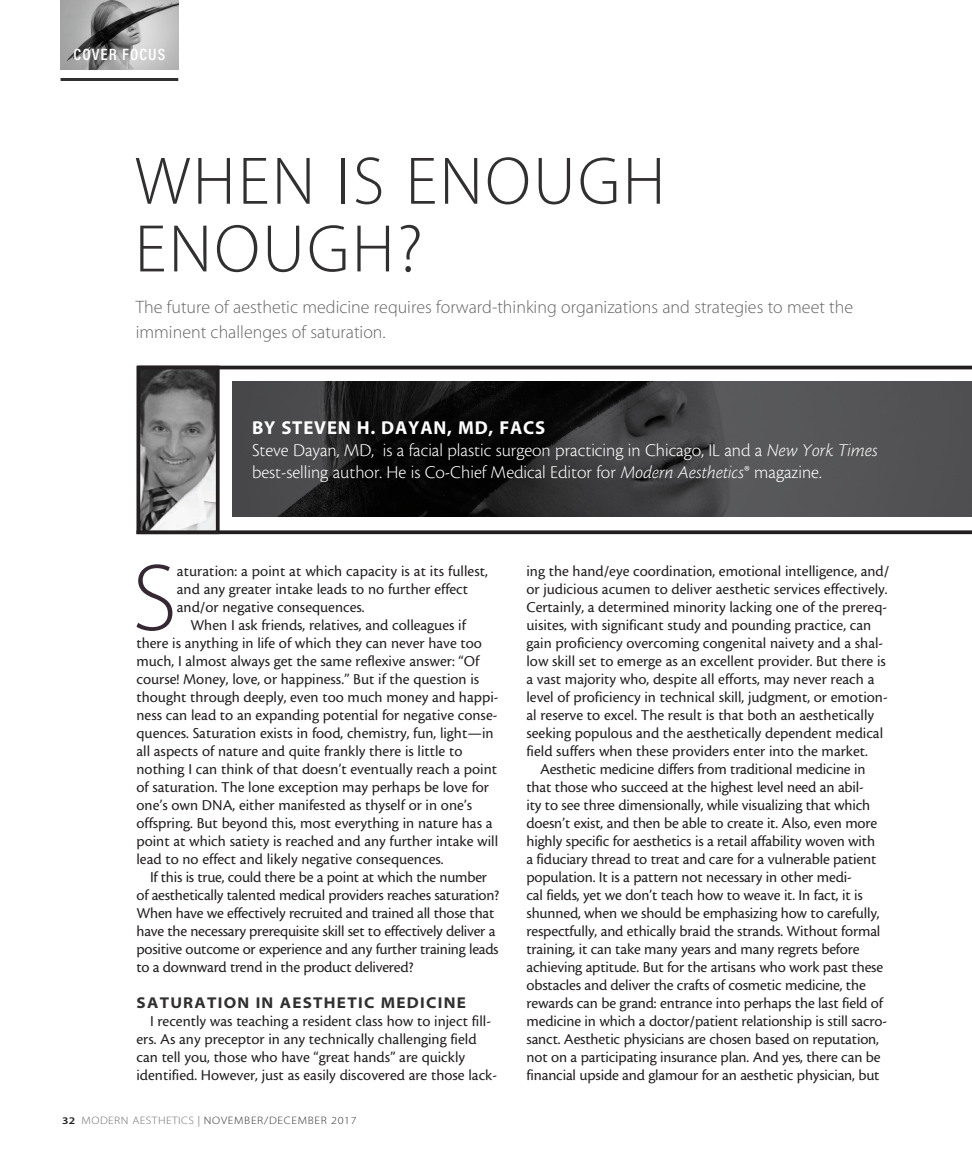
<style>
.page{position:relative;width:972px;height:1161px;background:#fff}
.page>*{position:absolute;margin:0;border:0;box-sizing:border-box;transform-origin:0 0}
.body_first{font:95.85px "Myriad MM 215 600";color:#352832}
.deck{font:67.8px/67.7px "Myriad MM 215 600";letter-spacing:.035em;color:#312f30}
.byline{font:18.75px/21.8px "Cronos MM 250 12";color:#fff}
.byline-2{font:18.75px "Myriad MM 700 600";letter-spacing:.045em;color:#fff}
.deck-2{font:18px/24.8px "Myriad MM 215 600";color:#636366}
.t1{font:600 16.5px "Acumin Pro Cond";letter-spacing:.065em;color:#fff}
.body{font:15.75px/18px "Cronos MM 408 10";color:#231f20}
.body_first-2{font:15.75px/18px "Cronos MM 408 10";color:#231f20}
.subhead{font:15.75px "Myriad MM 700 700";letter-spacing:.08em;color:#312f30}
.t2{font:10.8px "Myriad MM 215 600";letter-spacing:.06em;color:#312f30;scale:1.11 1}
.s1{font-family:"Cronos MM It 250 12"}
.s2{font-family:"Myriad MM 565 600";font-size:10.2px;color:#231f20}
.s3{color:#6c6d70}
.s4{font-family:"Myriad MM 400 600";color:#939598}
</style>
<div class="page">
<img style="left:61px;top:0;width:117px;height:69px">
<hr style="left:61px;top:78px;width:117px;height:3px;background:#312f30">
<hr style="left:138px;top:366px;width:834px;height:3px;background:#231f20">
<svg style="left:233px;top:381px;width:739px;height:136px;background:#363638"></svg>
<svg style="left:221px;top:530px;width:751px;height:4px;background:#383435"></svg>
<svg style="left:136px;top:365px;width:85px;height:170px;background:#7d7d7d"></svg>
<p class="t1" style="left:74px;top:43px;width:93px">COVER FOCUS</p>
<p class="deck" style="left:135px;top:151px;width:532px">WHEN IS ENOUGH<br>ENOUGH?</p>
<p class="deck-2" style="left:136px;top:295px;width:719px">The future of aesthetic medicine requires forward-thinking organizations and strategies to meet the imminent challenges of saturation.</p>
<p class="byline-2" style="left:252px;top:419px;width:295px">BY STEVEN H. DAYAN, MD, FACS</p>
<p class="byline" style="left:252px;top:440px;width:627px">Steve Dayan, MD, is a facial plastic surgeon practicing in Chicago, IL and a <span class="s1">New York Times </span>best-selling author. He is Co-Chief Medical Editor for <span class="s1">Modern Aesthetics</span>® magazine.</p>
<p class="body_first" style="left:132px;top:552px;width:46px">S</p>
<p class="body_first-2" style="left:177px;top:562px;width:313px">aturation: a point at which capacity is at its fullest, and any greater intake leads to no further effect and/or negative consequences.</p>
<p class="body" style="left:136px;top:616px;width:364px;text-indent:54px">When I ask friends, relatives, and colleagues if there is anything in life of which they can never have too much, I almost always get the same reflexive answer: “Of course! Money, love, or happiness.” But if the question is thought through deeply, even too much money and happi&shy;ness can lead to an expanding potential for negative conse&shy;quences. Saturation exists in food, chemistry, fun, light—in all aspects of nature and quite frankly there is little to nothing I can think of that doesn’t eventually reach a point of saturation. The lone exception may perhaps be love for one’s own DNA, either manifested as thyself or in one’s offspring. But beyond this, most everything in nature has a point at which satiety is reached and any further intake will lead to no effect and likely negative consequences.</p>
<p class="body" style="left:136px;top:868px;width:364px;text-indent:14px">If this is true, could there be a point at which the number of aesthetically talented medical providers reaches saturation?<br>When have we effectively recruited and trained all those that have the necessary prerequisite skill set to effectively deliver a positive outcome or experience and any further training leads to a downward trend in the product delivered?</p>
<p class="subhead" style="left:136px;top:995px;width:331px">SATURATION IN AESTHETIC MEDICINE</p>
<p class="body" style="left:136px;top:1012px;width:362px;text-indent:14px">I recently was teaching a resident class how to inject fill&shy;ers. As any preceptor in any technically challenging field can tell you, those who have “great hands” are quickly identified. However, just as easily discovered are those lack-</p>
<p class="t2" style="left:62px;top:1115px;width:267px"><span class="s2">32</span> <span class="s3">MODERN AESTHETICS</span> <span class="s4">|</span> NOVEMBER/DECEMBER 2017</p>
<p class="body" style="left:526px;top:562px;width:364px">ing the hand/eye coordination, emotional intelligence, and/ or judicious acumen to deliver aesthetic services effectively.<br>Certainly, a determined minority lacking one of the prereq&shy;uisites, with significant study and pounding practice, can gain proficiency overcoming congenital naivety and a shal&shy;low skill set to emerge as an excellent provider. But there is a vast majority who, despite all efforts, may never reach a level of proficiency in technical skill, judgment, or emotion&shy;al reserve to excel. The result is that both an aesthetically seeking populous and the aesthetically dependent medical field suffers when these providers enter into the market.</p>
<p class="body" style="left:526px;top:760px;width:362px;text-indent:14px">Aesthetic medicine differs from traditional medicine in that those who succeed at the highest level need an abil-<br>ity to see three dimensionally, while visualizing that which doesn’t exist, and then be able to create it. Also, even more highly specific for aesthetics is a retail affability woven with<br>a fiduciary thread to treat and care for a vulnerable patient population. It is a pattern not necessary in other medi-<br>cal fields, yet we don’t teach how to weave it. In fact, it is shunned, when we should be emphasizing how to carefully, respectfully, and ethically braid the strands. Without formal training, it can take many years and many regrets before achieving aptitude. But for the artisans who work past these obstacles and deliver the crafts of cosmetic medicine, the rewards can be grand: entrance into perhaps the last field of medicine in which a doctor/patient relationship is still sacro&shy;sanct. Aesthetic physicians are chosen based on reputation, not on a participating insurance plan. And yes, there can be financial upside and glamour for an aesthetic physician, but</p>
</div>
